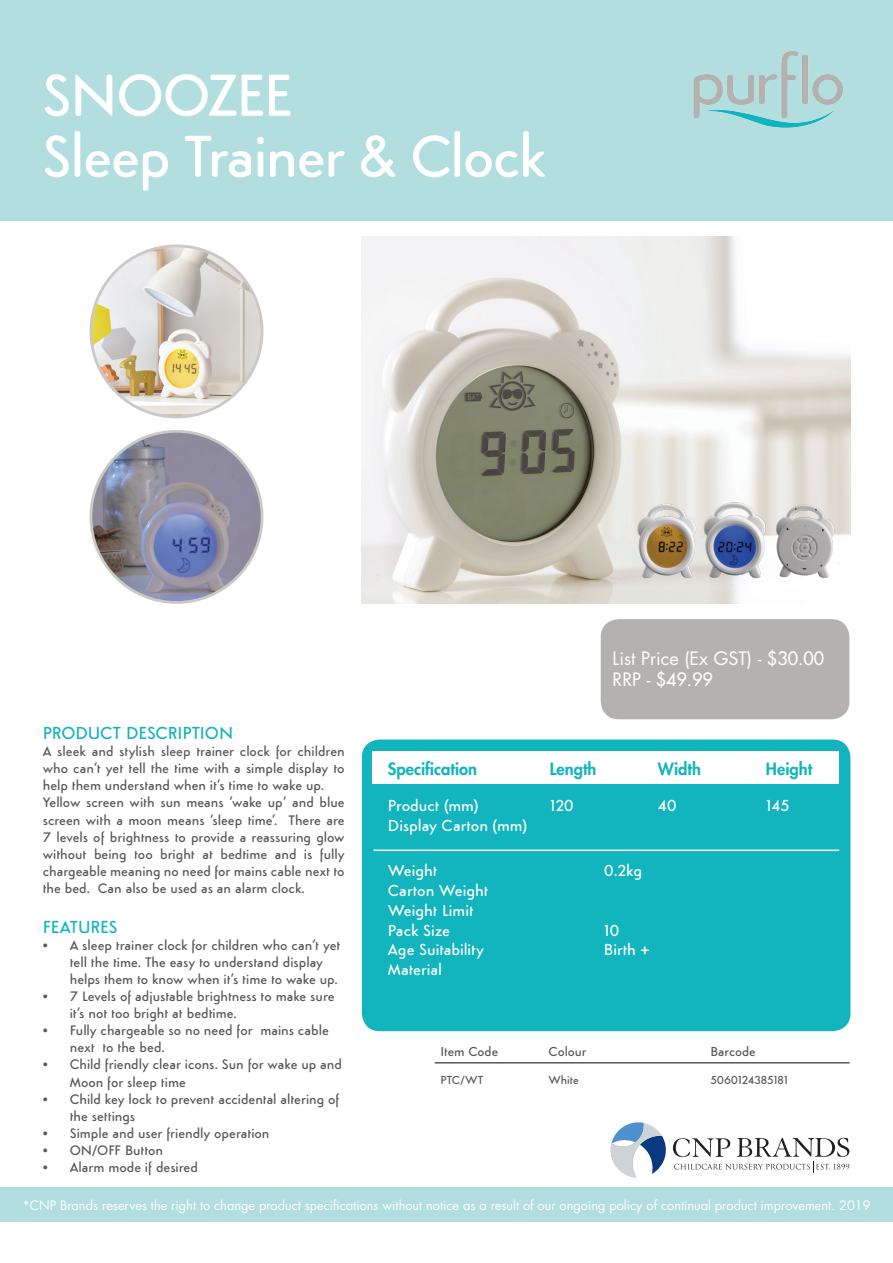
<style>
.page{position:relative;width:893px;height:1263px;background:#fff}
.page>*{position:absolute;margin:0;border:0;box-sizing:border-box;transform-origin:0 0}
.t1{font:500 61.05px/61.1px "Simplo Soft W00";letter-spacing:-.025em;color:#fff}
.t2{font:18px/21.6px "Futura Std";color:#fff}
.t3{font:500 18px "Simplo Soft W00";letter-spacing:-.005em;color:#12b4be}
.t4{font:500 16.5px/19.8px "Simplo Soft W00";color:#fff}
.t5{font:800 16.5px "Futura Std";color:#12b4be}
.t6{font:500 14.25px/17.1px "Simplo Soft W00";color:#57585a}
.t7{font:500 13.5px "Simplo Soft W00";color:#57585a}
.t8{font:12.75px "Futura Std";color:#fff}
.t9{font:500 12px "Simplo Soft W00";letter-spacing:-.01em;color:#57585a}
.s1{font-weight:500}
</style>
<div class="page">
<div style="left:0;top:0;width:893px;height:221px;background:#b2dedf"></div>
<hr style="left:435px;top:1062px;width:415px;height:1px;background:#57585a">
<div style="left:362px;top:739px;width:488px;height:292px;background:#12b4be;border-radius:18px"></div>
<div style="left:372px;top:751px;width:467px;height:33px;background:#fff"></div>
<hr style="left:374px;top:849px;width:465px;height:2px;background:#fff">
<svg style="left:611px;top:1122px;width:55px;height:55px"></svg>
<svg style="left:673px;top:1138px;width:176px;height:34px"></svg>
<div style="left:0;top:1187px;width:893px;height:35px;background:#b2dedf"></div>
<img style="left:693px;top:51px;width:150px;height:77px">
<img style="left:91px;top:246px;width:171px;height:171px;border-radius:86px">
<img style="left:91px;top:431px;width:171px;height:171px;border-radius:86px">
<img style="left:362px;top:237px;width:489px;height:367px">
<img style="left:628px;top:500px;width:78px;height:83px">
<img style="left:699px;top:501px;width:74px;height:82px">
<img style="left:771px;top:503px;width:68px;height:77px">
<div style="left:601px;top:619px;width:248px;height:100px;background:#b3b2b0;border-radius:18px"></div>
<h1 class="t1" style="left:42px;top:64px;width:506px">SNOOZEE<br>Sleep Trainer &amp; Clock</h1>
<p class="t2" style="left:613px;top:647px;width:213px">List Price (Ex GST) - <span class="s1">$30.00<br></span>RRP - <span class="s1">$49.99</span></p>
<p class="t3" style="left:43px;top:722px;width:192px">PRODUCT DESCRIPTION</p>
<p class="t6" style="left:43px;top:743px;width:303px">A sleek and stylish sleep trainer clock for children who can’t yet tell the time with a simple display to help them understand when it’s time to wake up.<br>Yellow screen with sun means ‘wake up’ and blue screen with a moon means ‘sleep time’. There are 7 levels of brightness to provide a reassuring glow without being too bright at bedtime and is fully chargeable meaning no need for mains cable next to the bed. Can also be used as an alarm clock.</p>
<p class="t3" style="left:43px;top:916px;width:76px">FEATURES</p>
<p class="t6" style="left:70px;top:936px;width:272px;text-indent:-27px">• A sleep trainer clock for children who can’t yet tell the time. The easy to understand display helps them to know when it’s time to wake up.</p>
<p class="t6" style="left:70px;top:987px;width:266px;text-indent:-27px">• 7 Levels of adjustable brightness to make sure it’s not too bright at bedtime.</p>
<p class="t6" style="left:70px;top:1022px;width:261px;text-indent:-27px">• Fully chargeable so no need for mains cable next to the bed.</p>
<p class="t6" style="left:70px;top:1056px;width:274px;text-indent:-27px">• Child friendly clear icons. Sun for wake up and<br>Moon for sleep time</p>
<p class="t6" style="left:70px;top:1090px;width:271px;text-indent:-27px">• Child key lock to prevent accidental altering of the settings</p>
<p class="t6" style="left:43px;top:1124px;width:228px">• Simple and user friendly operation</p>
<p class="t6" style="left:43px;top:1141px;width:122px">• ON/OFF Button</p>
<p class="t6" style="left:43px;top:1158px;width:157px">• Alarm mode if desired</p>
<p class="t5" style="left:388px;top:758px;width:91px">Specification</p>
<p class="t5" style="left:550px;top:758px;width:48px">Length</p>
<p class="t5" style="left:658px;top:758px;width:45px">Width</p>
<p class="t5" style="left:766px;top:758px;width:48px">Height</p>
<p class="t4" style="left:388px;top:796px;width:92px">Product (mm)</p>
<p class="t4" style="left:550px;top:796px;width:26px">120</p>
<p class="t4" style="left:658px;top:796px;width:20px">40</p>
<p class="t4" style="left:766px;top:796px;width:25px">145</p>
<p class="t4" style="left:388px;top:816px;width:141px">Display Carton (mm)</p>
<p class="t4" style="left:388px;top:861px;width:51px">Weight</p>
<p class="t4" style="left:604px;top:861px;width:40px">0.2kg</p>
<p class="t4" style="left:388px;top:880px;width:102px">Carton Weight<br>Weight Limit<br>Pack Size</p>
<p class="t4" style="left:604px;top:920px;width:17px">10</p>
<p class="t4" style="left:388px;top:940px;width:98px">Age Suitability</p>
<p class="t4" style="left:604px;top:940px;width:47px">Birth +</p>
<p class="t4" style="left:388px;top:960px;width:56px">Material</p>
<p class="t7" style="left:440px;top:1043px;width:59px">Item Code</p>
<p class="t7" style="left:548px;top:1043px;width:40px">Colour</p>
<p class="t7" style="left:710px;top:1043px;width:47px">Barcode</p>
<p class="t9" style="left:440px;top:1073px;width:45px">PTC/WT</p>
<p class="t9" style="left:548px;top:1073px;width:32px">White</p>
<p class="t9" style="left:710px;top:1073px;width:79px">5060124385181</p>
<p class="t8" style="left:22px;top:1197px;width:850px">*CNP Brands reserves the right to change product specifications without notice as a result of our ongoing policy of continual product improvement. 2019</p>
</div>
